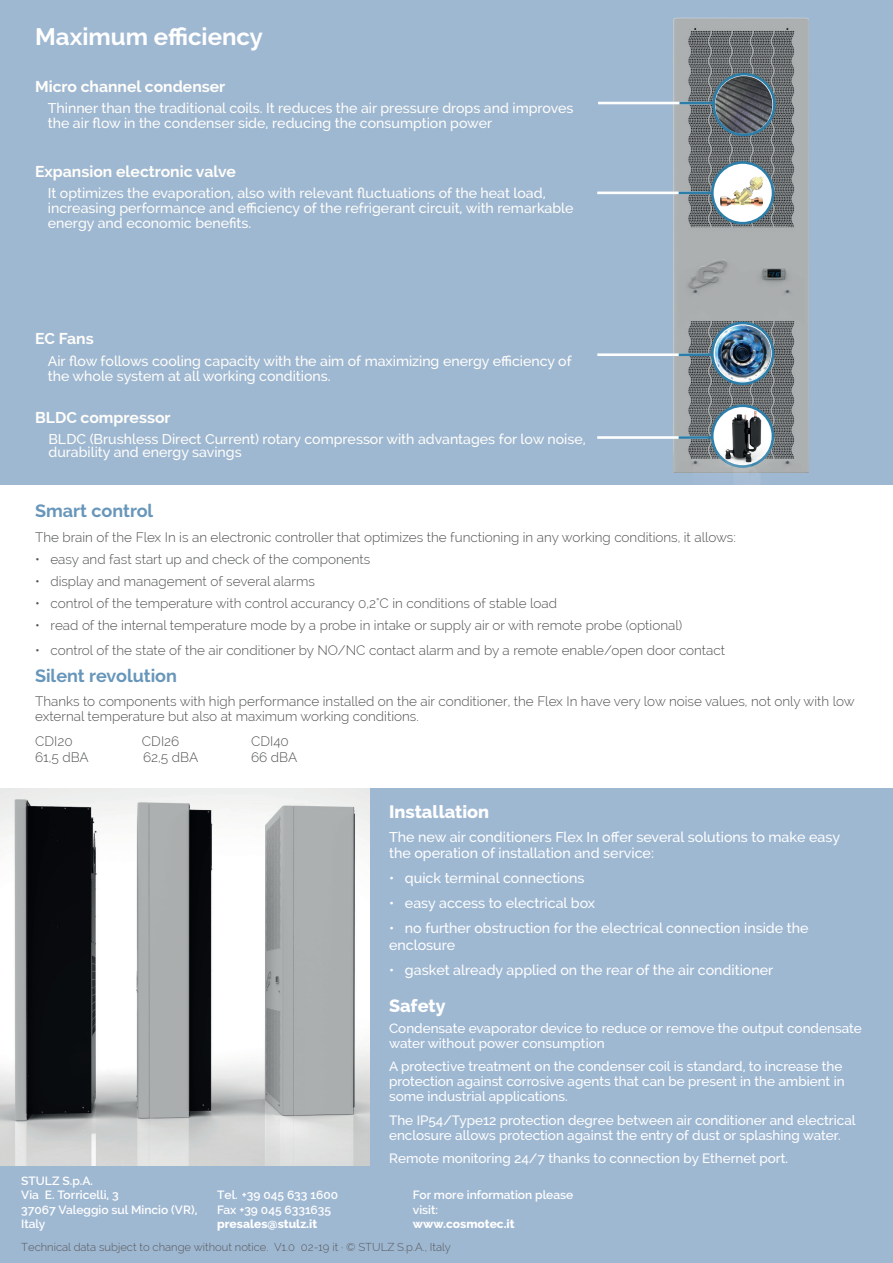
<style>
.page{position:relative;width:893px;height:1263px;background:#fff}
.page>*{position:absolute;margin:0;border:0;box-sizing:border-box;transform-origin:0 0}
.t1{font:700 24px "Raleway";color:#fff}
.t2{font:700 18px "Raleway";color:#6796ba}
.t3{font:800 18px "Raleway";color:#fff}
.t4{font:700 15.75px "Raleway";color:#fffefa}
.t5{font:500 14.25px/16.5px "Raleway";color:#fff}
.t6{font:500 14.1px/15px "Raleway";color:#fffefa}
.t7{font:300 13.5px/15px "Raleway";color:#4f5252}
.t8{font:500 13.5px/15px "Raleway";color:#fff}
.t9{font:600 12px/14.4px "Raleway";color:#fff}
.t10{font:800 12px "Raleway";color:#fff}
.t11{font:300 11.25px "Raleway";color:#57585a}
</style>
<div class="page">
<div style="left:369px;top:788px;width:524px;height:386px;background:#9fb8d2"></div>
<img style="left:0;top:788px;width:370px;height:379px">
<div style="left:0;top:1167px;width:893px;height:96px;background:#9fb8d2"></div>
<div style="left:0;top:0;width:893px;height:485px;background:#9fb8d2"></div>
<img style="left:673px;top:17px;width:135px;height:455px">
<hr style="left:598px;top:102px;width:111px;height:2px;background:#fff">
<hr style="left:679px;top:102px;width:34px;height:2px;background:#2c7ea9">
<img style="left:712px;top:71px;width:64px;height:66px">
<div style="left:712px;top:73px;width:64px;height:63px;border:3px solid #2c7ea9;border-radius:50%"></div>
<div style="left:712px;top:162px;width:61px;height:61px;background:#fff;border-radius:50%"></div>
<div style="left:711px;top:161px;width:63px;height:63px;border:3px solid #2c7ea9;border-radius:50%"></div>
<svg style="left:712px;top:323px;width:61px;height:61px"></svg>
<div style="left:711px;top:322px;width:63px;height:63px;border:3px solid #2c7ea9;border-radius:50%"></div>
<img style="left:715px;top:325px;width:56px;height:56px;border-radius:28px">
<img style="left:720px;top:176px;width:44px;height:30px">
<hr style="left:597px;top:192px;width:111px;height:2px;background:#fff">
<hr style="left:679px;top:191px;width:33px;height:3px;background:#2c7ea9">
<hr style="left:597px;top:353px;width:111px;height:3px;background:#fff">
<hr style="left:679px;top:353px;width:33px;height:3px;background:#2c7ea9">
<img style="left:693px;top:403px;width:116px;height:72px">
<hr style="left:597px;top:436px;width:111px;height:3px;background:#fff">
<hr style="left:679px;top:436px;width:33px;height:3px;background:#2c7ea9">
<h1 class="t1" style="left:35px;top:23px;width:229px">Maximum efficiency</h1>
<p class="t4" style="left:35px;top:77px;width:192px">Micro channel condenser</p>
<p class="t6" style="left:48px;top:101px;width:527px">Thinner than the traditional coils. It reduces the air pressure drops and improves the air flow in the condenser side, reducing the consumption power</p>
<p class="t4" style="left:35px;top:162px;width:202px">Expansion electronic valve</p>
<p class="t6" style="left:48px;top:186px;width:527px">It optimizes the evaporation, also with relevant fluctuations of the heat load, increasing performance and efficiency of the refrigerant circuit, with remarkable energy and economic benefits.</p>
<p class="t4" style="left:35px;top:330px;width:60px">EC Fans</p>
<p class="t6" style="left:48px;top:353px;width:525px">Air flow follows cooling capacity with the aim of maximizing energy efficiency of the whole system at all working conditions.</p>
<p class="t4" style="left:35px;top:408px;width:137px">BLDC compressor</p>
<p class="t6" style="left:48px;top:433px;width:539px;line-height:12.6px">BLDC (Brushless Direct Current) rotary compressor with advantages for low noise, durability and energy savings</p>
<h2 class="t2" style="left:35px;top:500px;width:120px">Smart control</h2>
<p class="t7" style="left:35px;top:529px;width:702px">The brain of the Flex In is an electronic controller that optimizes the functioning in any working conditions, it allows:</p>
<p class="t7" style="left:35px;top:551px;width:337px">• easy and fast start up and check of the components</p>
<p class="t7" style="left:35px;top:573px;width:281px">• display and management of several alarms</p>
<p class="t7" style="left:35px;top:595px;width:524px">• control of the temperature with control accurancy 0,2°C in conditions of stable load</p>
<p class="t7" style="left:35px;top:617px;width:649px">• read of the internal temperature mode by a probe in intake or supply air or with remote probe (optional)</p>
<p class="t7" style="left:35px;top:642px;width:692px">• control of the state of the air conditioner by NO/NC contact alarm and by a remote enable/open door contact</p>
<h2 class="t2" style="left:35px;top:666px;width:143px">Silent revolution</h2>
<p class="t7" style="left:35px;top:693px;width:821px">Thanks to components with high performance installed on the air conditioner, the Flex In have very low noise values, not only with low external temperature but also at maximum working conditions.</p>
<p class="t7" style="left:35px;top:733px;width:39px">CDI20</p>
<p class="t7" style="left:142px;top:733px;width:39px">CDI26</p>
<p class="t7" style="left:251px;top:733px;width:39px">CDI40</p>
<p class="t7" style="left:35px;top:750px;width:55px">61,5 dBA</p>
<p class="t7" style="left:143px;top:750px;width:57px">62,5 dBA</p>
<p class="t7" style="left:251px;top:750px;width:48px">66 dBA</p>
<h2 class="t3" style="left:389px;top:802px;width:102px">Installation</h2>
<p class="t5" style="left:389px;top:829px;width:452px">The new air conditioners Flex In offer several solutions to make easy the operation of installation and service:</p>
<p class="t5" style="left:389px;top:870px;width:197px">• quick terminal connections</p>
<p class="t5" style="left:389px;top:895px;width:208px">• easy access to electrical box</p>
<p class="t5" style="left:389px;top:920px;width:421px">• no further obstruction for the electrical connection inside the enclosure</p>
<p class="t5" style="left:389px;top:962px;width:386px">• gasket already applied on the rear of the air conditioner</p>
<h2 class="t3" style="left:389px;top:995px;width:58px">Safety</h2>
<p class="t8" style="left:389px;top:1020px;width:474px">Condensate evaporator device to reduce or remove the output condensate water without power consumption</p>
<p class="t8" style="left:389px;top:1059px;width:457px">A protective treatment on the condenser coil is standard, to increase the protection against corrosive agents that can be present in the ambient in some industrial applications.</p>
<p class="t8" style="left:389px;top:1112px;width:468px">The IP54/Type12 protection degree between air conditioner and electrical enclosure allows protection against the entry of dust or splashing water.</p>
<p class="t8" style="left:389px;top:1151px;width:401px">Remote monitoring 24/7 thanks to connection by Ethernet port.</p>
<p class="t9" style="left:21px;top:1173px;width:178px">STULZ S.p.A.<br>Via E. Torricelli, 3<br>37067 Valeggio sul Mincio (VR),<br>Italy</p>
<p class="t9" style="left:413px;top:1188px;width:162px">For more information please visit:</p>
<p class="t10" style="left:413px;top:1217px;width:103px">www.cosmotec.it</p>
<p class="t11" style="left:21px;top:1241px;width:431px">Technical data subject to change without notice. V1.0 02-19 it · © STULZ S.p.A., Italy</p>
<p class="t9" style="left:217px;top:1188px;width:123px">Tel. +39 045 633 1600<br>Fax +39 045 6331635</p>
<p class="t10" style="left:217px;top:1217px;width:102px">presales@stulz.it</p>
</div>
